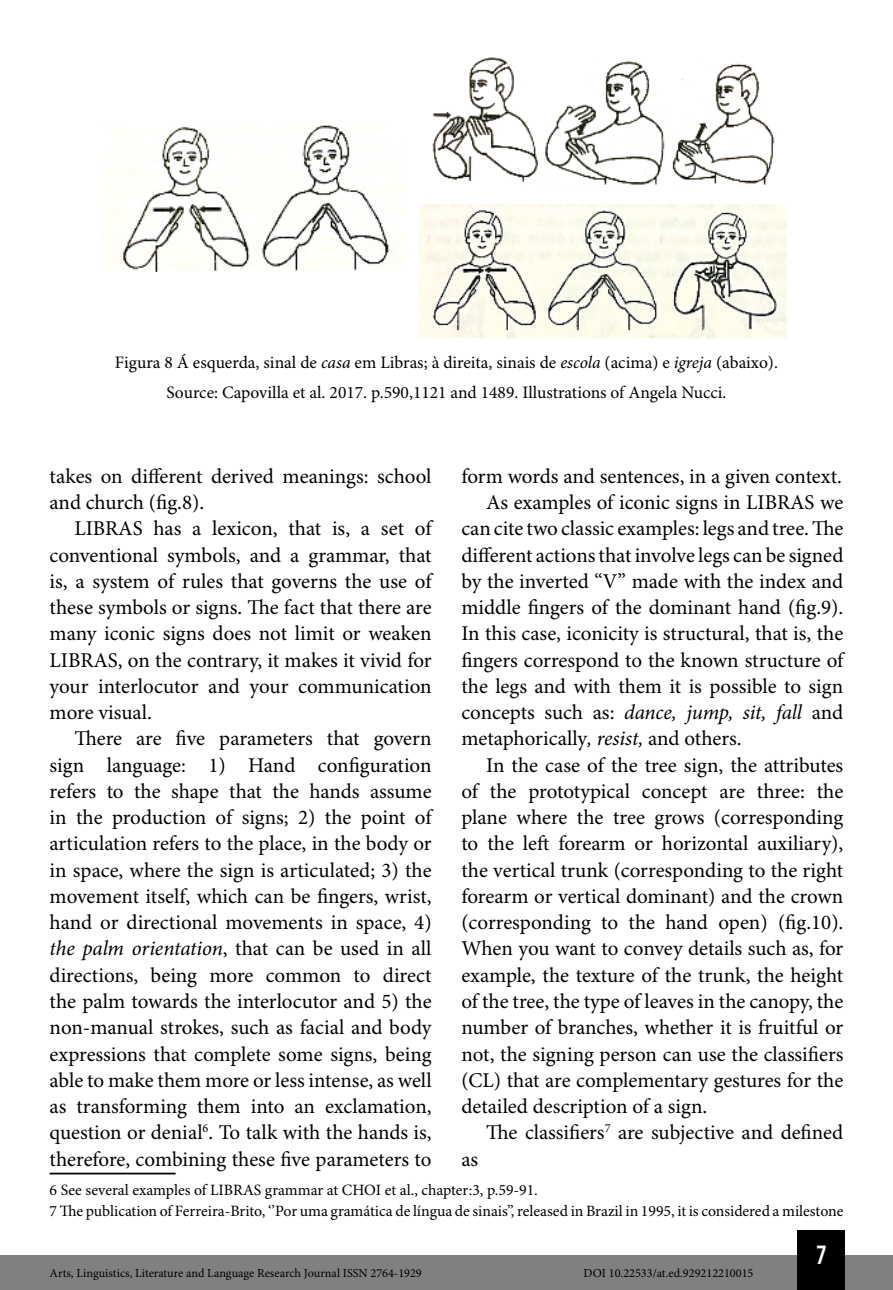
<style>
.page{position:relative;width:893px;height:1290px;background:#fff}
.page>*{position:absolute;margin:0;border:0;box-sizing:border-box;transform-origin:0 0}
.t1{font:26.25px "Bebas Kai";color:#fff}
.t2{font:21px/26.2px "Minion Pro";color:#000;text-align:justify}
.t3{font:italic 21px "Minion Pro";letter-spacing:-.01em;color:#000}
.t4{font:17.5px/29.4px "Minion Pro";color:#000;text-align:center}
.t5{font:15.75px/21px "Minion Pro";color:#000}
.t6{font:12.25px "Minion Pro";color:#000}
.s1{font-style:italic}
.s2{font-style:normal}
</style>
<div class="page">
<div style="left:0;top:1255px;width:893px;height:35px;background:#808080"></div>
<div style="left:797px;top:1230px;width:48px;height:60px;background:#000"></div>
<img style="left:104px;top:125px;width:298px;height:146px">
<img style="left:432px;top:57px;width:343px;height:128px">
<img style="left:419px;top:204px;width:368px;height:135px">
<hr style="left:50px;top:1172px;width:126px;height:2px;background:#000">
<p class="t4" style="left:115px;top:349px;width:665px">Figura 8 Á esquerda, sinal de <span class="s1">casa</span> em Libras; à direita, sinais de <span class="s1">escola</span> (acima) e <span class="s1">igreja</span> (abaixo).<br>Source: Capovilla et al. 2017. p.590,1121 and 1489. Illustrations of Angela Nucci.</p>
<p class="t2" style="left:50px;top:464px;width:383px">takes on different derived meanings: school and church (fig.8).</p>
<p class="t2" style="left:50px;top:516px;width:384px;text-indent:25px">LIBRAS has a lexicon, that is, a set of conventional symbols, and a grammar, that is, a system of rules that governs the use of these symbols or signs. The fact that there are many iconic signs does not limit or weaken LIBRAS, on the contrary, it makes it vivid for your interlocutor and your communication more visual.</p>
<p class="t2" style="left:50px;top:726px;width:384px;text-indent:25px">There are five parameters that govern sign language: 1) Hand configuration refers to the shape that the hands assume in the production of signs; 2) the point of articulation refers to the place, in the body or in space, where the sign is articulated; 3) the movement itself, which can be fingers, wrist, hand or directional movements in space, 4) <span class="s1">the palm orientation</span>, that can be used in all directions, being more common to direct the palm towards the interlocutor and 5) the non-manual strokes, such as facial and body expressions that complete some signs, being able to make them more or less intense, as well as transforming them into an exclamation, question or denial<sup>6</sup>. To talk with the hands is, therefore, combining these five parameters to</p>
<p class="t5" style="left:50px;top:1179px;width:795px">6 See several examples of LIBRAS grammar at CHOI et al., chapter:3, p.59-91.<br>7 The publication of Ferreira-Brito, ‘’Por uma gramática de língua de sinais’’, released in Brazil in 1995, it is considered a milestone</p>
<p class="t2" style="left:461px;top:464px;width:382px">form words and sentences, in a given context.</p>
<p class="t2" style="left:486px;top:490px;width:359px">As examples of iconic signs in LIBRAS we</p>
<p class="t2" style="left:461px;top:516px;width:383px">can cite two classic examples: legs and tree. The</p>
<p class="t2" style="left:461px;top:543px;width:384px">different actions that involve legs can be signed</p>
<p class="t2" style="left:461px;top:569px;width:383px">by the inverted “V” made with the index and</p>
<p class="t2" style="left:461px;top:595px;width:383px">middle fingers of the dominant hand (fig.9).</p>
<p class="t2" style="left:461px;top:621px;width:383px">In this case, iconicity is structural, that is, the</p>
<p class="t2" style="left:461px;top:648px;width:383px">fingers correspond to the known structure of</p>
<p class="t2" style="left:461px;top:674px;width:383px">the legs and with them it is possible to sign</p>
<p class="t3" style="left:461px;top:698px;width:383px"><span class="s2">concepts such as:</span> dance, jump, sit, fall <span class="s2">and</span></p>
<p class="t2" style="left:461px;top:726px;width:282px">metaphorically<span class="s1">, resist,</span> and others.</p>
<p class="t2" style="left:486px;top:753px;width:359px">In the case of the tree sign, the attributes</p>
<p class="t2" style="left:461px;top:779px;width:383px">of the prototypical concept are three: the</p>
<p class="t2" style="left:461px;top:805px;width:383px">plane where the tree grows (corresponding</p>
<p class="t2" style="left:461px;top:831px;width:383px">to the left forearm or horizontal auxiliary),</p>
<p class="t2" style="left:461px;top:858px;width:383px">the vertical trunk (corresponding to the right</p>
<p class="t2" style="left:461px;top:884px;width:383px">forearm or vertical dominant) and the crown</p>
<p class="t2" style="left:461px;top:910px;width:383px">(corresponding to the hand open) (fig.10).</p>
<p class="t2" style="left:461px;top:936px;width:384px">When you want to convey details such as, for</p>
<p class="t2" style="left:461px;top:963px;width:383px">example, the texture of the trunk, the height</p>
<p class="t2" style="left:461px;top:989px;width:383px">of the tree, the type of leaves in the canopy, the</p>
<p class="t2" style="left:461px;top:1015px;width:383px">number of branches, whether it is fruitful or</p>
<p class="t2" style="left:461px;top:1041px;width:384px">not, the signing person can use the classifiers</p>
<p class="t2" style="left:461px;top:1068px;width:383px">(CL) that are complementary gestures for the</p>
<p class="t2" style="left:461px;top:1094px;width:247px">detailed description of a sign.</p>
<p class="t2" style="left:486px;top:1120px;width:359px">The classifiers<sup>7</sup> are subjective and defined</p>
<p class="t2" style="left:461px;top:1146px;width:18px">as</p>
<p class="t6" style="left:50px;top:1266px;width:374px">Arts, Linguistics, Literature and Language Research Journal ISSN 2764-1929</p>
<p class="t6" style="left:584px;top:1266px;width:171px">DOI 10.22533/at.ed.929212210015</p>
<p class="t1" style="left:817px;top:1241px;width:11px">7</p>
</div>
